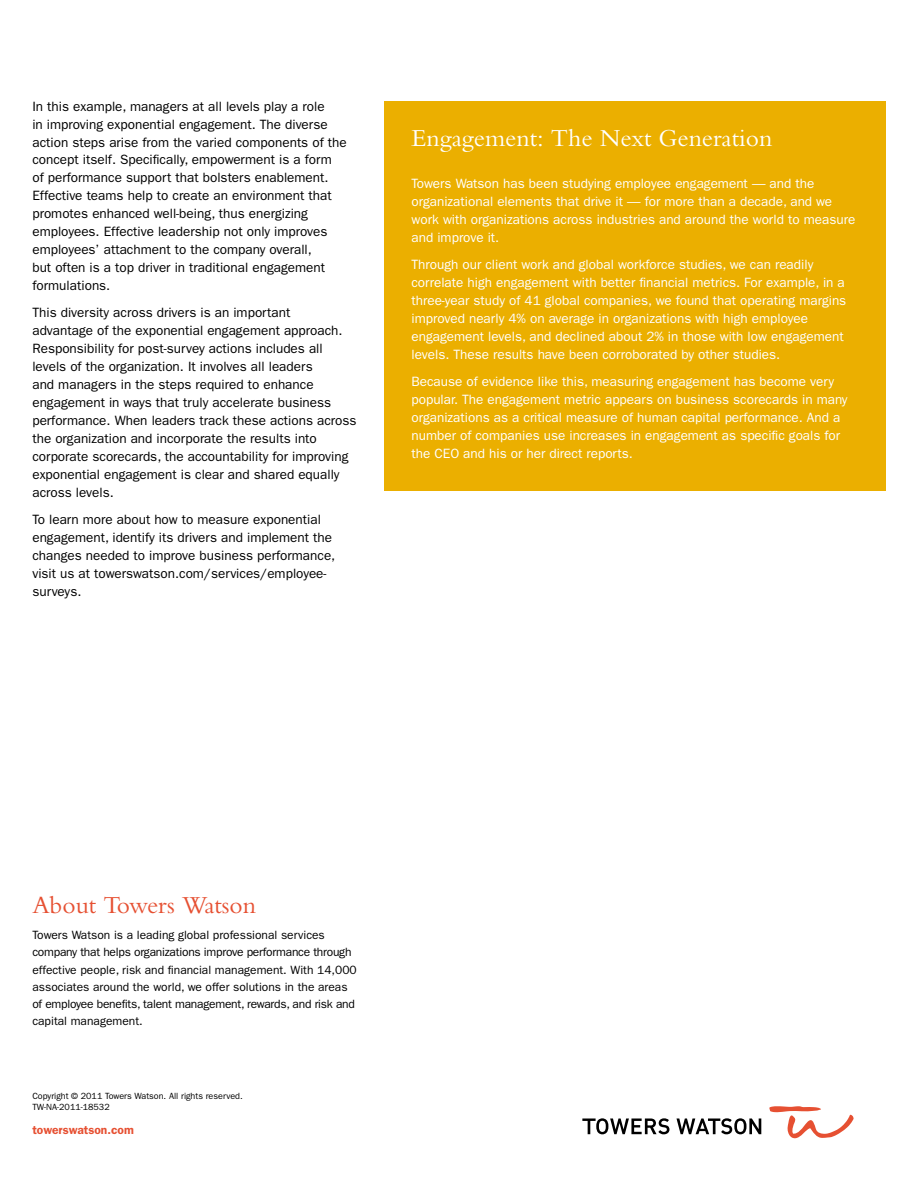
<style>
.page{position:relative;width:918px;height:1188px;background:#fff}
.page>*{position:absolute;margin:0;border:0;box-sizing:border-box;transform-origin:0 0}
.t1{font:25.5px "Bembo MT Pro";color:#fff}
.t2{font:25.5px "Bembo MT Pro";color:#e65032}
.t3{font:13.5px/18px "ITC Franklin Gothic Std";color:#000}
.t4{font:13.5px/18px "ITC Franklin Gothic Std";color:#fff}
.t5{font:12px/17.2px "ITC Franklin Gothic Std";color:#000}
.t6{font:600 12px "ITC Franklin Gothic Std";color:#e65032}
.t7{font:9px/10.8px "ITC Franklin Gothic Std";color:#000}
</style>
<div class="page">
<svg style="left:769px;top:1106px;width:85px;height:32px"></svg>
<svg style="left:582px;top:1118px;width:179px;height:16px"></svg>
<div style="left:384px;top:101px;width:502px;height:389px;background:#ebaf00"></div>
<p class="t3" style="left:32px;top:97px;width:316px">In this example, managers at all levels play a role<br>in improving exponential engagement. The diverse action steps arise from the varied components of the concept itself. Specifically, empowerment is a form<br>of performance support that bolsters enablement.<br>Effective teams help to create an environment that promotes enhanced well-being, thus energizing employees. Effective leadership not only improves employees’ attachment to the company overall,<br>but often is a top driver in traditional engagement formulations.</p>
<p class="t3" style="left:32px;top:304px;width:326px">This diversity across drivers is an important<br>advantage of the exponential engagement approach.<br>Responsibility for post-survey actions includes all levels of the organization. It involves all leaders<br>and managers in the steps required to enhance engagement in ways that truly accelerate business performance. When leaders track these actions across the organization and incorporate the results into corporate scorecards, the accountability for improving exponential engagement is clear and shared equally across levels.</p>
<p class="t3" style="left:32px;top:511px;width:304px">To learn more about how to measure exponential engagement, identify its drivers and implement the changes needed to improve business performance, visit us at towerswatson.com/services/employee&shy;surveys.</p>
<h1 class="t1" style="left:411px;top:123px;width:362px">Engagement: The Next Generation</h1>
<p class="t4" style="left:411px;top:174px;width:445px">Towers Watson has been studying employee engagement — and the organizational elements that drive it — for more than a decade, and we work with organizations across industries and around the world to measure and improve it.</p>
<p class="t4" style="left:411px;top:255px;width:436px">Through our client work and global workforce studies, we can readily correlate high engagement with better financial metrics. For example, in a three-year study of 41 global companies, we found that operating margins improved nearly 4% on average in organizations with high employee engagement levels, and declined about 2% in those with low engagement levels. These results have been corroborated by other studies.</p>
<p class="t4" style="left:411px;top:372px;width:438px">Because of evidence like this, measuring engagement has become very popular. The engagement metric appears on business scorecards in many organizations as a critical measure of human capital performance. And a number of companies use increases in engagement as specific goals for the CEO and his or her direct reports.</p>
<h1 class="t2" style="left:32px;top:890px;width:225px">About Towers Watson</h1>
<p class="t5" style="left:32px;top:926px;width:326px">Towers Watson is a leading global professional services company that helps organizations improve performance through effective people, risk and financial management. With 14,000 associates around the world, we offer solutions in the areas of employee benefits, talent management, rewards, and risk and capital management.</p>
<p class="t7" style="left:32px;top:1090px;width:212px">Copyright © 2011 Towers Watson. All rights reserved.<br>TW-NA-2011-18532</p>
<p class="t6" style="left:32px;top:1123px;width:103px">towerswatson.com</p>
</div>
